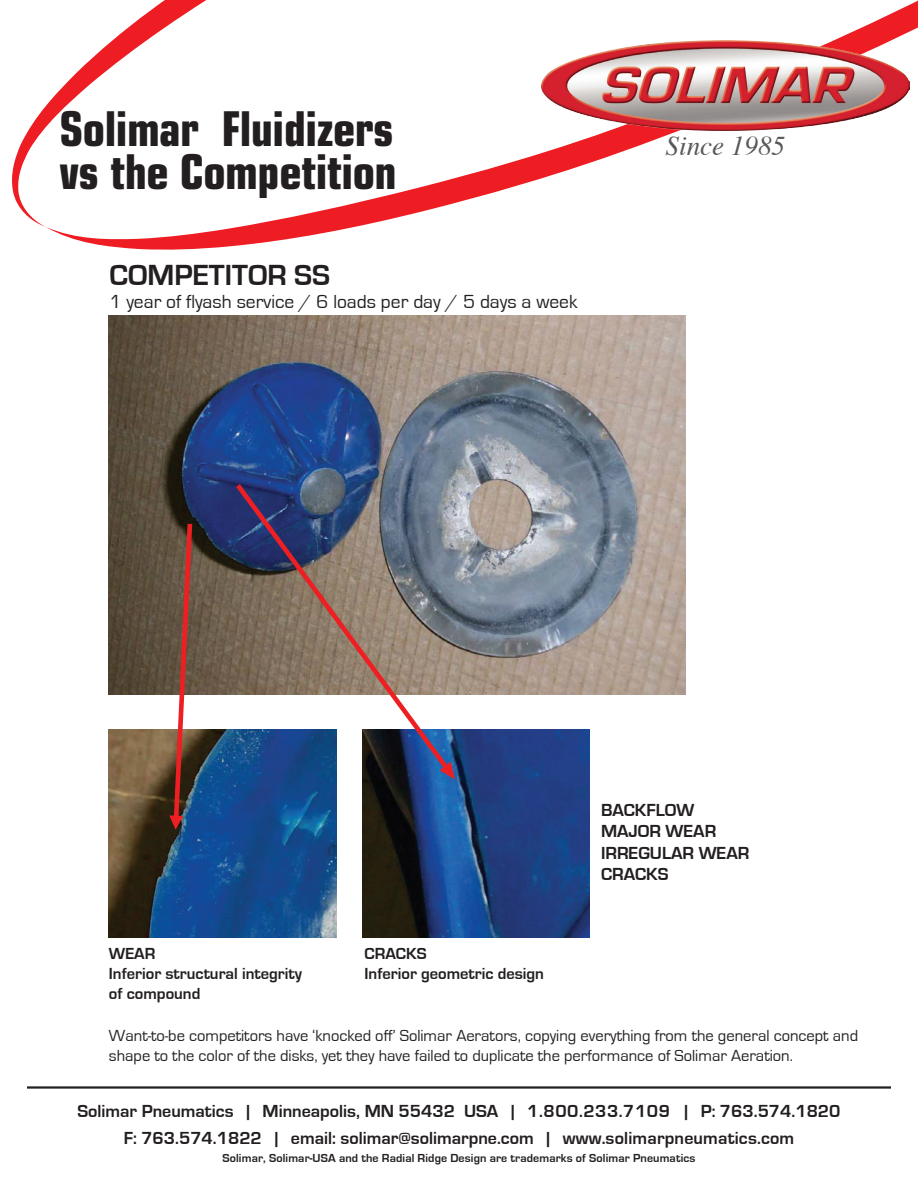
<style>
.page{position:relative;width:918px;height:1188px;background:#fff}
.page>*{position:absolute;margin:0;border:0;box-sizing:border-box;transform-origin:0 0}
.t1{font:700 condensed 48px/43.5px "Eurostile";letter-spacing:-.01em;color:#231f20}
.t2{font:700 30px "Eurostile";color:#231f20}
.t3{font:italic 27px "Times";color:#57585a}
.t4{font:19.5px "Eurostile";color:#231f20}
.t5{font:700 18px/21.6px "Eurostile";color:#231f20;text-align:center}
.t6{font:16.5px/19.8px "Eurostile";color:#231f20}
.t7{font:700 16.5px/19.8px "Eurostile";color:#231f20}
.t8{font:700 12px "Eurostile";letter-spacing:.01em;color:#231f20}
</style>
<div class="page">
<img style="left:109px;top:316px;width:576px;height:378px">
<svg style="left:12px;top:0;width:906px;height:250px"></svg>
<hr style="left:27px;top:1086px;width:864px;height:3px;background:#231f20">
<img style="left:542px;top:41px;width:367px;height:90px">
<img style="left:362px;top:730px;width:227px;height:208px">
<img style="left:109px;top:730px;width:227px;height:207px">
<img style="left:169px;top:524px;width:23px;height:306px">
<img style="left:236px;top:484px;width:219px;height:295px">
<h1 class="t1" style="left:59px;top:106px;width:339px">Solimar Fluidizers vs the Competition</h1>
<h2 class="t2" style="left:110px;top:258px;width:222px">COMPETITOR SS</h2>
<p class="t4" style="left:110px;top:291px;width:469px">1 year of flyash service / 6 loads per day / 5 days a week</p>
<h3 class="t3" style="left:666px;top:123px;width:121px">Since 1985</h3>
<p class="t5" style="left:601px;top:799px;width:150px;text-align:left">BACKFLOW<br>MAJOR WEAR<br>IRREGULAR WEAR<br>CRACKS</p>
<p class="t7" style="left:365px;top:944px;width:181px">CRACKS<br>Inferior geometric design</p>
<p class="t7" style="left:109px;top:944px;width:194px">WEAR<br>Inferior structural integrity of compound</p>
<p class="t6" style="left:109px;top:1026px;width:751px">Want-to-be competitors have ‘knocked off’ Solimar Aerators, copying everything from the general concept and shape to the color of the disks, yet they have failed to duplicate the performance of Solimar Aeration.</p>
<p class="t5" style="left:77px;top:1098px;width:765px;line-height:27px">Solimar Pneumatics | Minneapolis, MN 55432 USA | 1.800.233.7109 | P: 763.574.1820<br>F: 763.574.1822 | email: solimar@solimarpne.com | www.solimarpneumatics.com</p>
<p class="t8" style="left:223px;top:1152px;width:474px">Solimar, Solimar-USA and the Radial Ridge Design are trademarks of Solimar Pneumatics</p>
</div>
